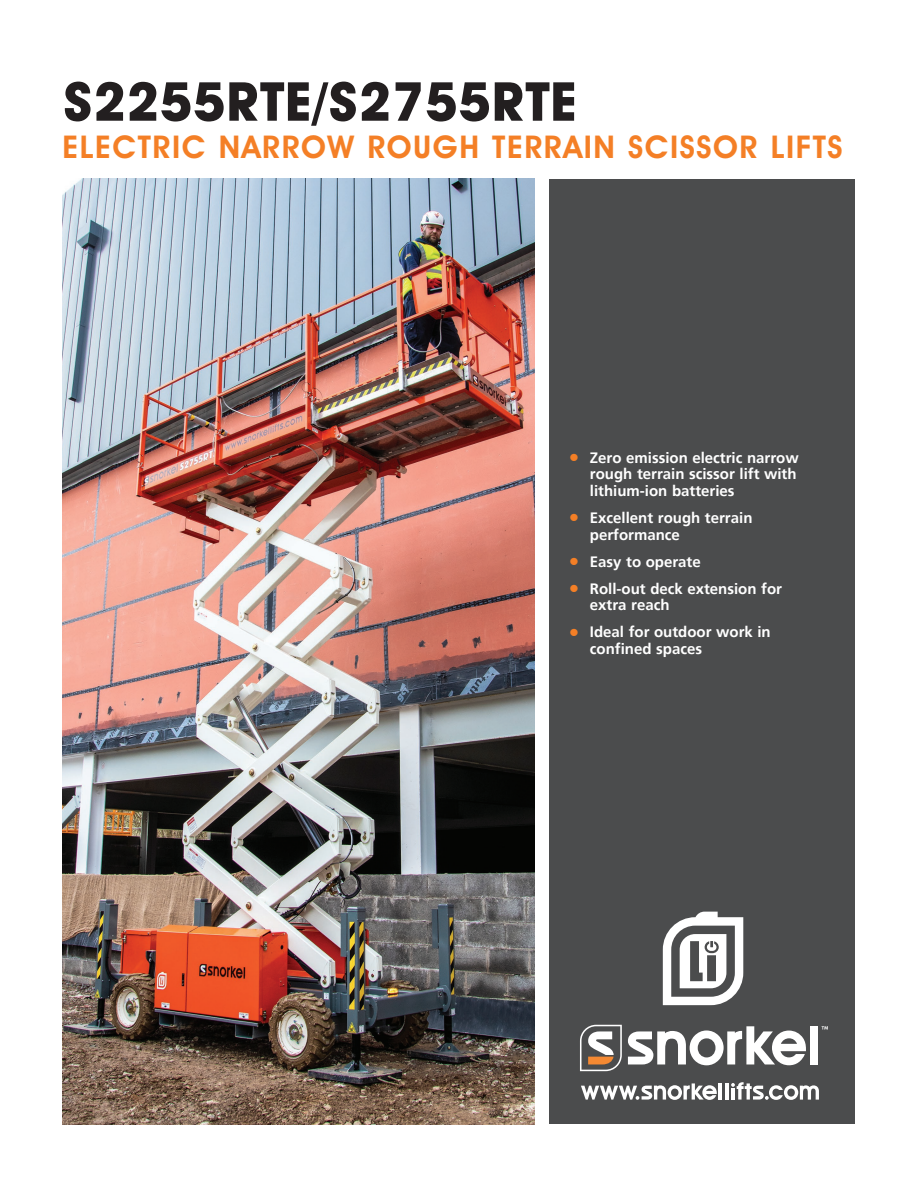
<style>
.page{position:relative;width:918px;height:1188px;background:#fff}
.page>*{position:absolute;margin:0;border:0;box-sizing:border-box;transform-origin:0 0}
.t1{font:700 54px "Avant Garde IT Cby BT";letter-spacing:.02em;color:#231f20}
.t2{font:600 31.5px "Avant Garde IT Cby BT";letter-spacing:.05em;color:#f47f26}
.t3{font:700 15px/16.5px "Frutiger";color:#fff}
.s1{font-size:21px;color:#f47f26}
</style>
<div class="page">
<div style="left:550px;top:179px;width:305px;height:944px;background:#4b4c4d"></div>
<img style="left:62px;top:178px;width:472px;height:946px">
<hr style="left:718px;top:1083px;width:4px;height:17px;background:#fff">
<hr style="left:725px;top:1083px;width:4px;height:17px;background:#fff">
<svg style="left:581px;top:1083px;width:136px;height:17px"></svg>
<svg style="left:731px;top:1082px;width:88px;height:18px"></svg>
<svg style="left:822px;top:1026px;width:6px;height:4px"></svg>
<div style="left:810px;top:1026px;width:8px;height:38px;background:#fff"></div>
<svg style="left:628px;top:1026px;width:178px;height:39px"></svg>
<svg style="left:580px;top:1025px;width:42px;height:46px"></svg>
<svg style="left:663px;top:912px;width:80px;height:93px"></svg>
<p class="t1" style="left:63px;top:69px;width:515px">S2255RTE/S2755RTE</p>
<p class="t2" style="left:62px;top:128px;width:782px">ELECTRIC NARROW ROUGH TERRAIN SCISSOR LIFTS</p>
<p class="t3" style="left:590px;top:450px;width:210px;text-indent:-21px"><span class="s1">•</span> Zero emission electric narrow rough terrain scissor lift with lithium-ion batteries</p>
<p class="t3" style="left:590px;top:510px;width:164px;text-indent:-21px"><span class="s1">•</span> Excellent rough terrain performance</p>
<p class="t3" style="left:569px;top:553px;width:134px"><span class="s1">•</span> Easy to operate</p>
<p class="t3" style="left:590px;top:580px;width:194px;text-indent:-21px"><span class="s1">•</span> Roll-out deck extension for extra reach</p>
<p class="t3" style="left:590px;top:624px;width:182px;text-indent:-21px"><span class="s1">•</span> Ideal for outdoor work in confined spaces</p>
</div>
